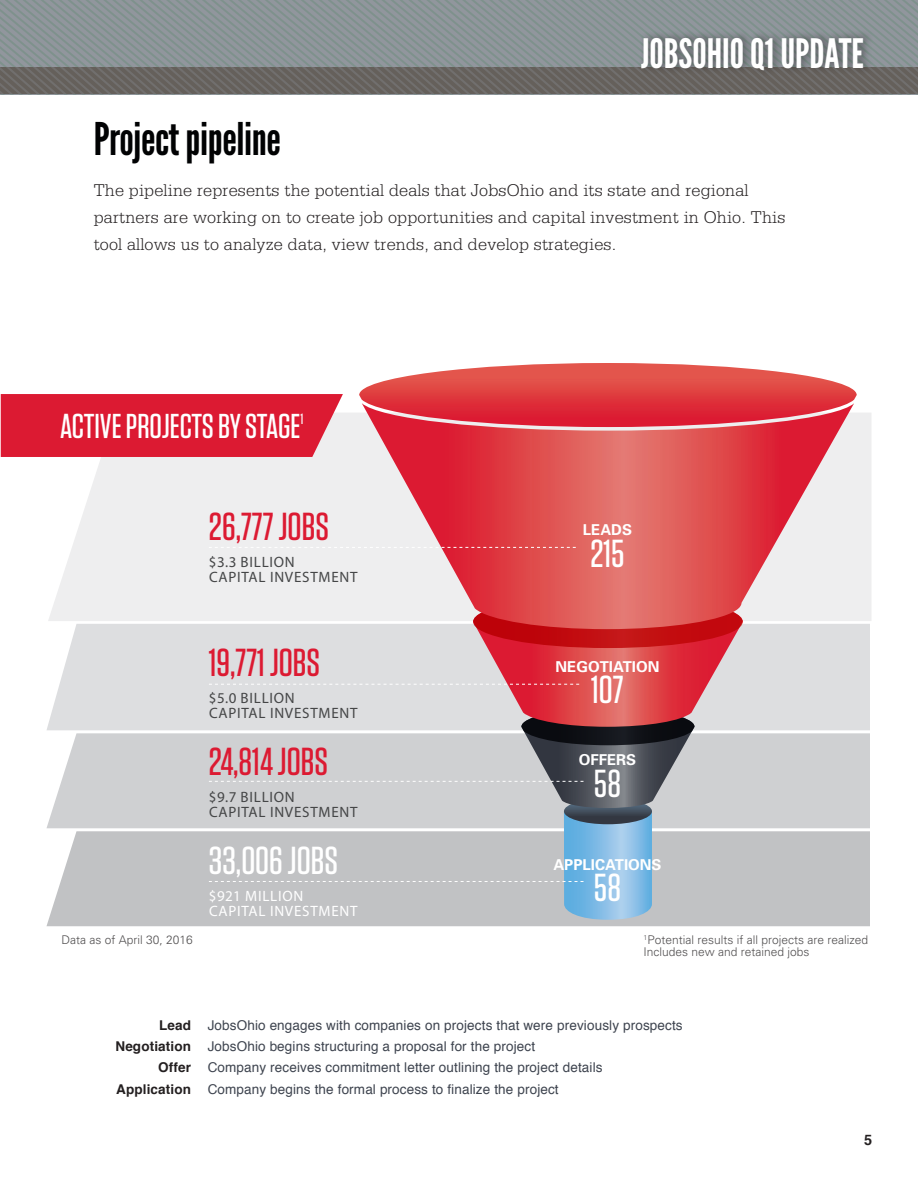
<style>
.page{position:relative;width:918px;height:1188px;background:#fff}
.page>*{position:absolute;margin:0;border:0;box-sizing:border-box;transform-origin:0 0}
.t1{font:45px "League Gothic";letter-spacing:-.01em;color:#010203}
.t2{font:40.5px "League Gothic";color:#fff}
.t3{font:500 39px "Tungsten";color:#dc1a32}
.t4{font:500 39px "Tungsten";color:#fff}
.t5{font:500 34.5px "Tungsten";letter-spacing:-.005em;color:#fff}
.t6{font:300 18px/27px "Serifa";letter-spacing:.01em;color:#231f20}
.t7{font:15px/15px "Myriad Pro";letter-spacing:.05em;color:#454647}
.t8{font:700 15px "Univers";color:#fff}
.t9{font:15px/15px "Myriad Pro";letter-spacing:.05em;color:#fff}
.t10{font:500 14.85px "Tungsten";color:#fff}
.t11{font:700 14.4px "Helvetica";color:#231f20}
.t12{font:13.5px "Helvetica";letter-spacing:.01em;color:#3e444f}
.t13{font:300 12px "Univers";color:#525051}
.s1{font-weight:700;color:#231f20}
</style>
<div class="page">
<div style="left:46px;top:733px;width:824px;height:95px;background:#cfd0d2"></div>
<div style="left:46px;top:831px;width:824px;height:95px;background:#c1c2c4"></div>
<svg style="left:48px;top:413px;width:823px;height:208px;background:#efeff0"></svg>
<div style="left:47px;top:624px;width:823px;height:106px;background:#dddee0"></div>
<img style="left:0;top:0;width:918px;height:68px">
<img style="left:0;top:68px;width:918px;height:26px">
<div style="left:637px;top:30px;width:236px;height:47px;background:#231f20;opacity:.5"></div>
<svg style="left:359px;top:363px;width:498px;height:64px"></svg>
<svg style="left:362px;top:403px;width:492px;height:226px;background:#e26f74"></svg>
<svg style="left:209px;top:547px;width:367px;height:1px"></svg>
<svg style="left:209px;top:595px;width:534px;height:325px;background:#c4aeb3"></svg>
<div style="left:1px;top:394px;width:342px;height:63px;background:#dc1a32"></div>
<p class="t2" style="left:641px;top:29px;width:224px">JOBSOHIO Q1 UPDATE</p>
<p class="t1" style="left:94px;top:112px;width:189px">Project pipeline</p>
<p class="t6" style="left:94px;top:177px;width:693px">The pipeline represents the potential deals that JobsOhio and its state and regional partners are working on to create job opportunities and capital investment in Ohio. This tool allows us to analyze data, view trends, and develop strategies.</p>
<p class="t5" style="left:60px;top:408px;width:242px">ACTIVE PROJECTS BY STAGE</p>
<p class="t10" style="left:301px;top:411px;width:4px">1</p>
<p class="t3" style="left:209px;top:506px;width:122px">26,777 JOBS</p>
<p class="t7" style="left:209px;top:554px;width:150px">$3.3 BILLION<br>CAPITAL INVESTMENT</p>
<p class="t3" style="left:209px;top:643px;width:113px">19,771 JOBS</p>
<p class="t7" style="left:209px;top:691px;width:150px">$5.0 BILLION<br>CAPITAL INVESTMENT</p>
<p class="t13" style="left:62px;top:933px;width:133px">Data as of April 30, 2016</p>
<p class="t3" style="left:209px;top:741px;width:121px">24,814 JOBS</p>
<p class="t7" style="left:209px;top:789px;width:150px">$9.7 BILLION<br>CAPITAL INVESTMENT</p>
<p class="t4" style="left:209px;top:840px;width:131px">33,006 JOBS</p>
<p class="t9" style="left:209px;top:888px;width:150px">$921 MILLION<br>CAPITAL INVESTMENT</p>
<p class="t8" style="left:583px;top:520px;width:51px">LEADS</p>
<p class="t4" style="left:590px;top:533px;width:36px">215</p>
<p class="t8" style="left:556px;top:657px;width:105px">NEGOTIATION</p>
<p class="t4" style="left:591px;top:670px;width:34px">107</p>
<p class="t8" style="left:579px;top:750px;width:59px">OFFERS</p>
<p class="t4" style="left:594px;top:763px;width:29px">58</p>
<p class="t8" style="left:553px;top:855px;width:110px">APPLICATIONS</p>
<p class="t4" style="left:594px;top:868px;width:29px">58</p>
<p class="t13" style="left:644px;top:933px;width:226px"><sup>1</sup>Potential results if all projects are realized</p>
<p class="t13" style="left:644px;top:945px;width:168px">Includes new and retained jobs</p>
<p class="t12" style="left:159px;top:1014px;width:525px"><span class="s1">Lead</span> JobsOhio engages with companies on projects that were previously prospects</p>
<p class="t12" style="left:115px;top:1036px;width:421px"><span class="s1">Negotiation</span> JobsOhio begins structuring a proposal for the project</p>
<p class="t12" style="left:158px;top:1057px;width:446px"><span class="s1">Offer</span> Company receives commitment letter outlining the project details</p>
<p class="t12" style="left:116px;top:1079px;width:444px"><span class="s1">Application</span> Company begins the formal process to finalize the project</p>
<p class="t11" style="left:864px;top:1128px;width:10px">5</p>
</div>
